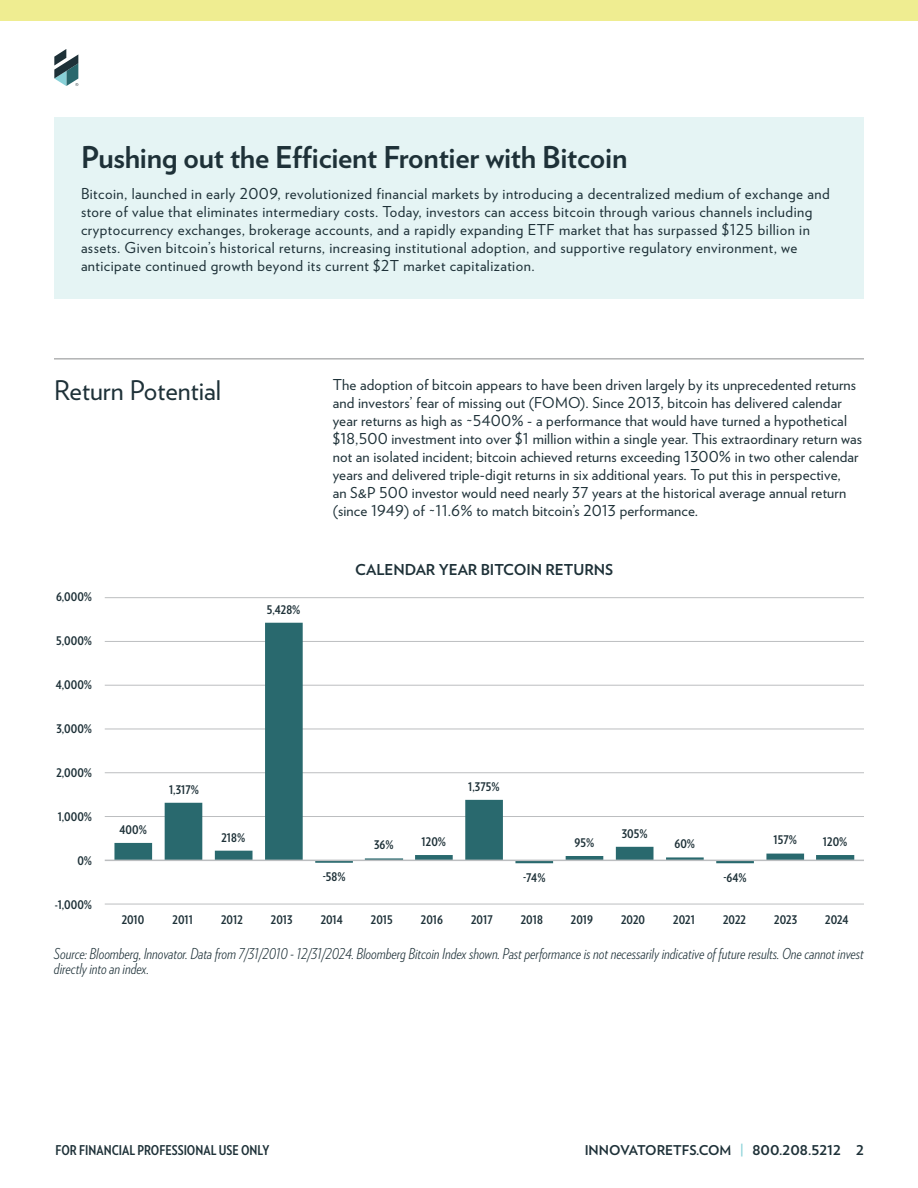
<style>
.page{position:relative;width:918px;height:1188px;background:#fff}
.page>*{position:absolute;margin:0;border:0;box-sizing:border-box;transform-origin:0 0}
.t1{font:700 30px "Verlag";letter-spacing:-.01em;color:#1e3138}
.t2{font:27px "Verlag";color:#1e3138}
.t3{font:15px/18px "Verlag";letter-spacing:.01em;color:#1e3138}
.t4{font:15px/18px "Verlag";letter-spacing:.03em;color:#1e3138}
.t5{font:italic 300 15px/15px "Verlag Condensed";color:#1e3138}
.t6{font:700 15px "Verlag";color:#1e3138}
.t7{font:700 13.5px "Verlag Condensed";color:#1e3138}
.t8{font:700 13.5px "Verlag";color:#1e3138}
.t9{font:700 12px "Verlag Condensed";color:#1e3138}
.s1{color:#88d1d7}
</style>
<div class="page">
<svg style="left:54px;top:49px;width:24px;height:37px"></svg>
<div style="left:0;top:0;width:918px;height:20px;background:#efed91"></div>
<div style="left:54px;top:117px;width:810px;height:181px;background:#e5f4f4"></div>
<hr style="left:54px;top:358px;width:810px;height:1px;background:#8a8c8e">
<hr style="left:105px;top:597px;width:759px;height:1px;background:#bcbec0">
<hr style="left:105px;top:641px;width:759px;height:1px;background:#bcbec0">
<hr style="left:105px;top:685px;width:759px;height:1px;background:#bcbec0">
<hr style="left:105px;top:729px;width:759px;height:1px;background:#bcbec0">
<hr style="left:105px;top:772px;width:759px;height:1px;background:#bcbec0">
<hr style="left:105px;top:816px;width:759px;height:1px;background:#bcbec0">
<hr style="left:105px;top:904px;width:759px;height:1px;background:#bcbec0">
<svg style="left:114px;top:623px;width:740px;height:240px"></svg>
<hr style="left:105px;top:860px;width:759px;height:1px;background:#bcbec0">
<h1 class="t1" style="left:81px;top:134px;width:548px">Pushing out the Efficient Frontier with Bitcoin</h1>
<p class="t4" style="left:81px;top:184px;width:750px">Bitcoin, launched in early 2009, revolutionized financial markets by introducing a decentralized medium of exchange and store of value that eliminates intermediary costs. Today, investors can access bitcoin through various channels including cryptocurrency exchanges, brokerage accounts, and a rapidly expanding ETF market that has surpassed $125 billion in assets. Given bitcoin’s historical returns, increasing institutional adoption, and supportive regulatory environment, we anticipate continued growth beyond its current $2T market capitalization.</p>
<h2 class="t2" style="left:54px;top:370px;width:169px">Return Potential</h2>
<p class="t3" style="left:333px;top:375px;width:531px">The adoption of bitcoin appears to have been driven largely by its unprecedented returns and investors’ fear of missing out (FOMO). Since 2013, bitcoin has delivered calendar year returns as high as ~5400% - a performance that would have turned a hypothetical $18,500 investment into over $1 million within a single year. This extraordinary return was not an isolated incident; bitcoin achieved returns exceeding 1300% in two other calendar years and delivered triple-digit returns in six additional years. To put this in perspective,<br>an S&amp;P 500 investor would need nearly 37 years at the historical average annual return (since 1949) of ~11.6% to match bitcoin’s 2013 performance.</p>
<p class="t9" style="left:56px;top:587px;width:38px">6,000%</p>
<p class="t9" style="left:56px;top:631px;width:37px">5,000%</p>
<p class="t9" style="left:56px;top:675px;width:38px">4,000%</p>
<p class="t9" style="left:56px;top:719px;width:37px">3,000%</p>
<p class="t9" style="left:56px;top:763px;width:37px">2,000%</p>
<p class="t9" style="left:58px;top:807px;width:36px">1,000%</p>
<p class="t9" style="left:77px;top:851px;width:16px">0%</p>
<p class="t9" style="left:55px;top:895px;width:39px">-1,000%</p>
<p class="t9" style="left:267px;top:601px;width:35px">5,428%</p>
<p class="t6" style="left:355px;top:558px;width:259px">CALENDAR YEAR BITCOIN RETURNS</p>
<p class="t9" style="left:120px;top:821px;width:29px">400%</p>
<p class="t9" style="left:169px;top:781px;width:32px">1,317%</p>
<p class="t9" style="left:221px;top:828px;width:25px">218%</p>
<p class="t9" style="left:468px;top:777px;width:33px">1,375%</p>
<p class="t9" style="left:622px;top:825px;width:27px">305%</p>
<p class="t9" style="left:374px;top:836px;width:21px">36%</p>
<p class="t9" style="left:422px;top:833px;width:26px">120%</p>
<p class="t9" style="left:575px;top:834px;width:21px">95%</p>
<p class="t9" style="left:675px;top:835px;width:22px">60%</p>
<p class="t9" style="left:773px;top:831px;width:25px">157%</p>
<p class="t9" style="left:823px;top:833px;width:26px">120%</p>
<p class="t9" style="left:323px;top:868px;width:24px">-58%</p>
<p class="t9" style="left:523px;top:869px;width:24px">-74%</p>
<p class="t9" style="left:723px;top:869px;width:25px">-64%</p>
<p class="t9" style="left:122px;top:911px;width:24px">2010</p>
<p class="t9" style="left:173px;top:911px;width:22px">2011</p>
<p class="t9" style="left:221px;top:911px;width:23px">2012</p>
<p class="t9" style="left:271px;top:911px;width:23px">2013</p>
<p class="t9" style="left:321px;top:911px;width:24px">2014</p>
<p class="t9" style="left:371px;top:911px;width:23px">2015</p>
<p class="t9" style="left:421px;top:911px;width:24px">2016</p>
<p class="t9" style="left:471px;top:911px;width:23px">2017</p>
<p class="t9" style="left:521px;top:911px;width:24px">2018</p>
<p class="t9" style="left:571px;top:911px;width:24px">2019</p>
<p class="t9" style="left:621px;top:911px;width:26px">2020</p>
<p class="t9" style="left:673px;top:911px;width:23px">2021</p>
<p class="t9" style="left:723px;top:911px;width:24px">2022</p>
<p class="t9" style="left:774px;top:911px;width:24px">2023</p>
<p class="t9" style="left:825px;top:911px;width:25px">2024</p>
<p class="t5" style="left:54px;top:945px;width:811px">Source: Bloomberg, Innovator. Data from 7/31/2010 - 12/31/2024. Bloomberg Bitcoin Index shown. Past performance is not necessarily indicative of future results. One cannot invest directly into an index.</p>
<p class="t7" style="left:55px;top:1140px;width:215px">FOR FINANCIAL PROFESSIONAL USE ONLY</p>
<p class="t8" style="left:585px;top:1140px;width:281px">INNOVATORETFS.COM <span class="s1">|</span> 800.208.5212 2</p>
</div>
